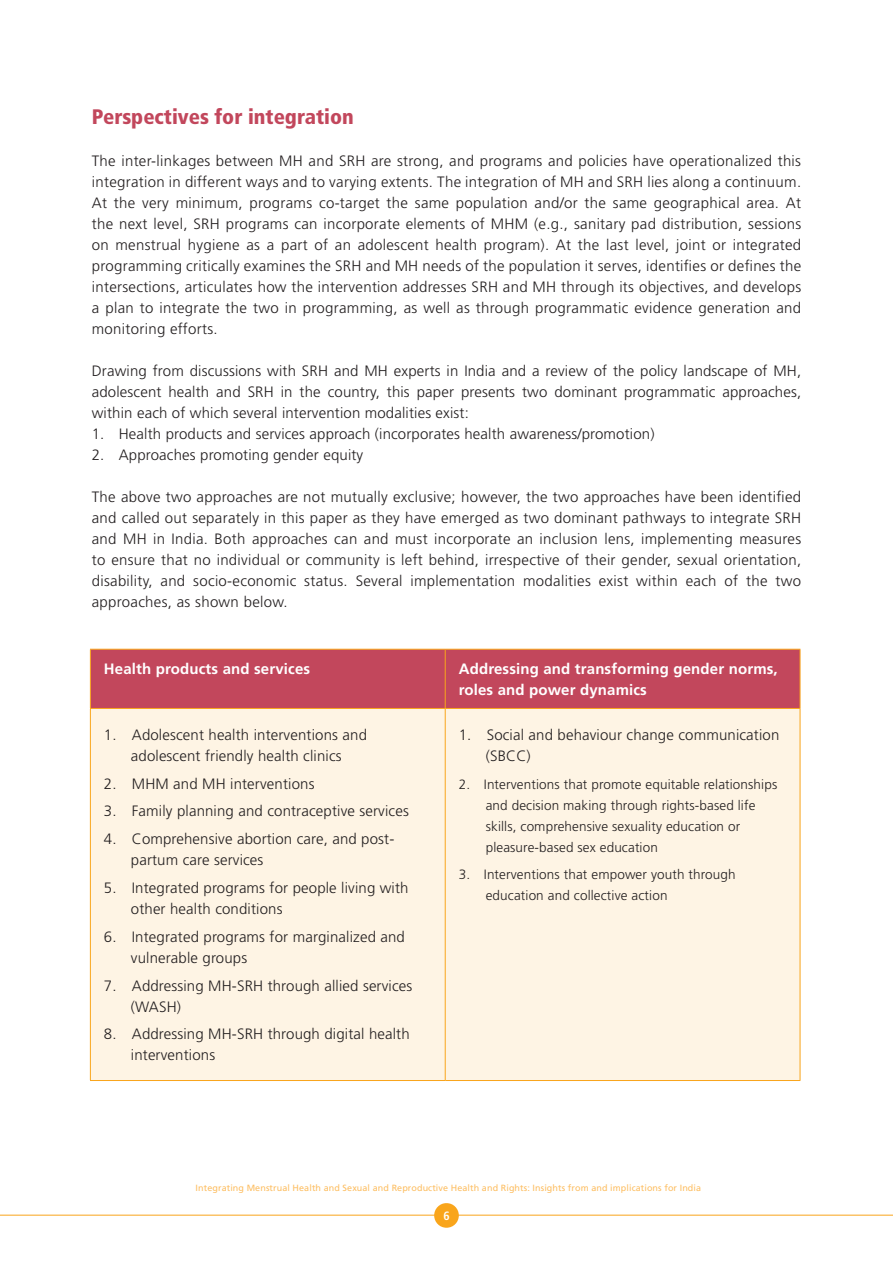
<style>
.page{position:relative;width:893px;height:1263px;background:#fff}
.page>*{position:absolute;margin:0;border:0;box-sizing:border-box;transform-origin:0 0}
.Sh_1{font:900 condensed 21px "Frutiger LT Std";color:#c2475c}
.body{font:300 15px/21px "Frutiger LT Std";letter-spacing:.02em;color:#231f20;text-align:justify}
.indent{font:300 15px/21px "Frutiger LT Std";letter-spacing:.01em;color:#231f20}
.indent-2{font:700 15px/21px "Frutiger LT Std";letter-spacing:.01em;color:#fff}
.indent-3{font:300 13.5px/21px "Frutiger LT Std";letter-spacing:.01em;color:#231f20}
.t1{font:700 condensed 12px "Frutiger LT Std";color:#fff}
.t2{font:9px "Frutiger LT Std";letter-spacing:.01em;color:#fdbe62}
</style>
<div class="page">
<div style="left:434px;top:1203px;width:25px;height:25px;background:#f9a51b;border-radius:50%"></div>
<hr style="left:0;top:1215px;width:893px;height:1px;background:#f9a51b">
<div style="left:91px;top:650px;width:709px;height:58px;background:#c2475c"></div>
<div style="left:91px;top:709px;width:709px;height:371px;background:#fef4e4"></div>
<hr style="left:90px;top:649px;width:355px;height:1px;background:#f9a51b">
<hr style="left:90px;top:650px;width:1px;height:58px;background:#f9a51b">
<hr style="left:445px;top:649px;width:355px;height:1px;background:#f9a51b">
<hr style="left:445px;top:650px;width:1px;height:58px;background:#f9a51b">
<hr style="left:800px;top:650px;width:1px;height:58px;background:#f9a51b">
<hr style="left:90px;top:708px;width:355px;height:1px;background:#f9a51b">
<hr style="left:90px;top:709px;width:1px;height:371px;background:#f9a51b">
<hr style="left:445px;top:708px;width:355px;height:1px;background:#f9a51b">
<hr style="left:445px;top:709px;width:1px;height:371px;background:#f9a51b">
<hr style="left:800px;top:709px;width:1px;height:371px;background:#f9a51b">
<hr style="left:90px;top:1080px;width:355px;height:1px;background:#f9a51b">
<hr style="left:445px;top:1080px;width:355px;height:1px;background:#f9a51b">
<p class="Sh_1" style="left:92px;top:104px;width:263px">Perspectives for integration</p>
<p class="body" style="left:92px;top:150px;width:711px">The inter-linkages between MH and SRH are strong, and programs and policies have operationalized this integration in different ways and to varying extents. The integration of MH and SRH lies along a continuum.<br>At the very minimum, programs co-target the same population and/or the same geographical area. At the next level, SRH programs can incorporate elements of MHM (e.g., sanitary pad distribution, sessions on menstrual hygiene as a part of an adolescent health program). At the last level, joint or integrated programming critically examines the SRH and MH needs of the population it serves, identifies or defines the intersections, articulates how the intervention addresses SRH and MH through its objectives, and develops a plan to integrate the two in programming, as well as through programmatic evidence generation and monitoring efforts.</p>
<p class="body" style="left:92px;top:360px;width:711px">Drawing from discussions with SRH and MH experts in India and a review of the policy landscape of MH, adolescent health and SRH in the country, this paper presents two dominant programmatic approaches, within each of which several intervention modalities exist:</p>
<p class="indent" style="left:92px;top:423px;width:564px">1. Health products and services approach (incorporates health awareness/promotion)</p>
<p class="indent" style="left:92px;top:444px;width:273px">2. Approaches promoting gender equity</p>
<p class="body" style="left:92px;top:486px;width:711px">The above two approaches are not mutually exclusive; however, the two approaches have been identified and called out separately in this paper as they have emerged as two dominant pathways to integrate SRH and MH in India. Both approaches can and must incorporate an inclusion lens, implementing measures to ensure that no individual or community is left behind, irrespective of their gender, sexual orientation, disability, and socio-economic status. Several implementation modalities exist within each of the two approaches, as shown below.</p>
<p class="indent-2" style="left:104px;top:658px;width:208px">Health products and services</p>
<p class="indent-2" style="left:459px;top:658px;width:321px">Addressing and transforming gender norms, roles and power dynamics</p>
<p class="indent" style="left:104px;top:724px;width:265px;text-align:center">1. Adolescent health interventions and adolescent friendly health clinics</p>
<p class="indent" style="left:104px;top:773px;width:212px">2. MHM and MH interventions</p>
<p class="indent" style="left:104px;top:801px;width:306px">3. Family planning and contraceptive services</p>
<p class="indent" style="left:131px;top:829px;width:265px;text-indent:-27px">4. Comprehensive abortion care, and post&shy;partum care services</p>
<p class="indent" style="left:131px;top:877px;width:279px;text-indent:-27px">5. Integrated programs for people living with other health conditions</p>
<p class="indent" style="left:131px;top:926px;width:276px;text-indent:-27px">6. Integrated programs for marginalized and vulnerable groups</p>
<p class="indent" style="left:131px;top:975px;width:283px;text-indent:-27px">7. Addressing MH-SRH through allied services (WASH)</p>
<p class="indent" style="left:131px;top:1024px;width:280px;text-indent:-27px">8. Addressing MH-SRH through digital health interventions</p>
<p class="indent" style="left:486px;top:724px;width:295px;text-indent:-27px">1. Social and behaviour change communication (SBCC)</p>
<p class="indent-3" style="left:486px;top:774px;width:293px;text-indent:-27px">2. Interventions that promote equitable relationships and decision making through rights-based life skills, comprehensive sexuality education or pleasure-based sex education</p>
<p class="indent-3" style="left:486px;top:864px;width:251px;text-indent:-27px">3. Interventions that empower youth through education and collective action</p>
<p class="t2" style="left:196px;top:1182px;width:507px">Integrating Menstrual Health and Sexual and Reproductive Health and Rights: Insights from and implications for India</p>
<p class="t1" style="left:443px;top:1209px;width:8px">6</p>
</div>
